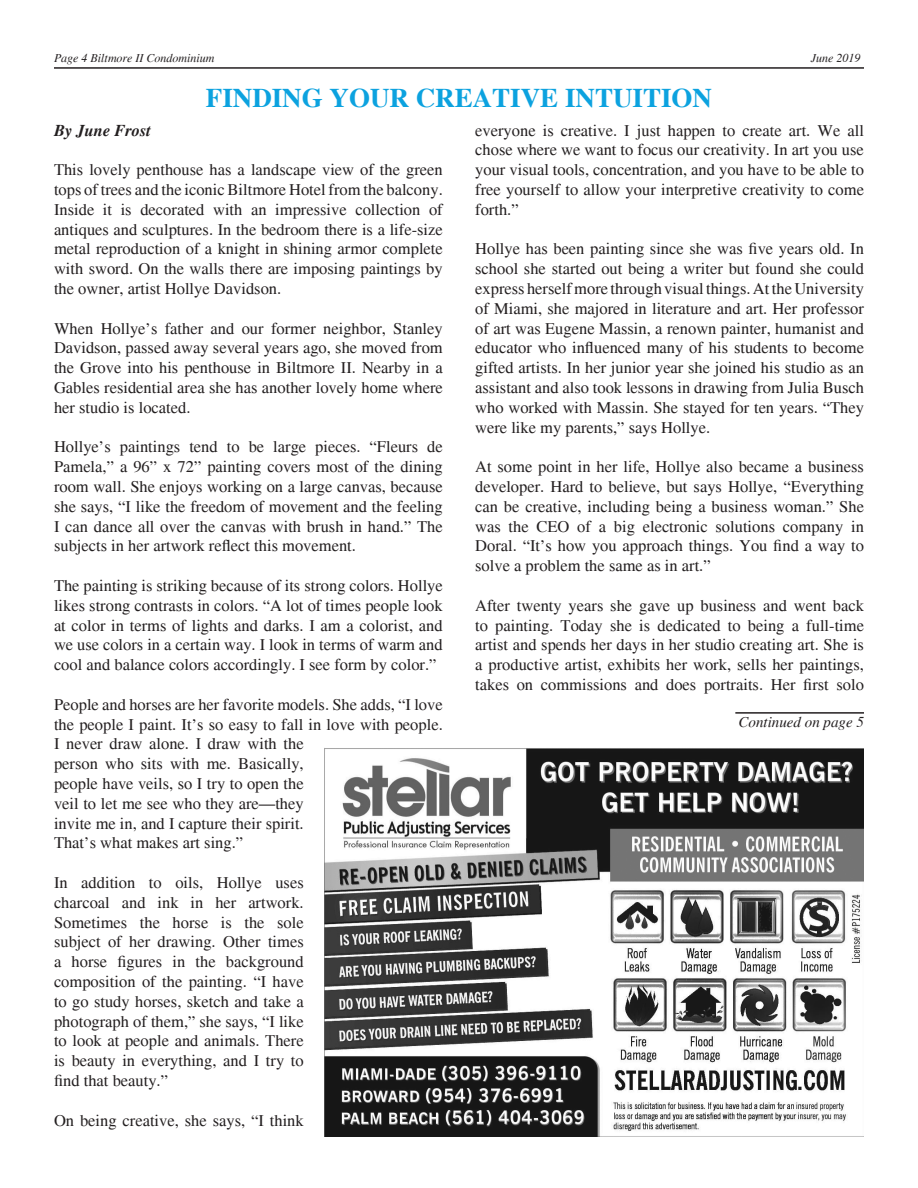
<style>
.page{position:relative;width:918px;height:1188px;background:#fff}
.page>*{position:absolute;margin:0;border:0;box-sizing:border-box;transform-origin:0 0}
.t1{font:700 27px "Times";color:#0ca2df}
.t2{font:16.5px/19.8px "Times";color:#231f20;text-align:justify}
.t3{font:italic 700 16.5px "Times";color:#231f20}
.t4{font:italic 15px "Times";color:#231f20}
.t5{font:italic 12px "Times";color:#231f20}
</style>
<div class="page">
<img style="left:324px;top:748px;width:540px;height:389px">
<hr style="left:54px;top:67px;width:810px;height:2px;background:#231f20">
<hr style="left:735px;top:712px;width:129px;height:2px;background:#231f20">
<p class="t5" style="left:54px;top:52px;width:162px">Page 4 Biltmore II Condominium</p>
<p class="t5" style="left:811px;top:52px;width:51px">June 2019</p>
<p class="t1" style="left:206px;top:82px;width:508px">FINDING YOUR CREATIVE INTUITION</p>
<p class="t3" style="left:54px;top:121px;width:99px">By June Frost</p>
<p class="t2" style="left:54px;top:160px;width:390px">This lovely penthouse has a landscape view of the green tops of trees and the iconic Biltmore Hotel from the balcony.<br>Inside it is decorated with an impressive collection of antiques and sculptures. In the bedroom there is a life-size metal reproduction of a knight in shining armor complete with sword. On the walls there are imposing paintings by the owner, artist Hollye Davidson.</p>
<p class="t2" style="left:54px;top:318px;width:390px">When Hollye’s father and our former neighbor, Stanley Davidson, passed away several years ago, she moved from the Grove into his penthouse in Biltmore II. Nearby in a Gables residential area she has another lovely home where her studio is located.</p>
<p class="t2" style="left:54px;top:437px;width:390px">Hollye’s paintings tend to be large pieces. “Fleurs de Pamela,” a 96” x 72” painting covers most of the dining room wall. She enjoys working on a large canvas, because she says, “I like the freedom of movement and the feeling I can dance all over the canvas with brush in hand.” The subjects in her artwork reflect this movement.</p>
<p class="t2" style="left:54px;top:576px;width:390px">The painting is striking because of its strong colors. Hollye likes strong contrasts in colors. “A lot of times people look at color in terms of lights and darks. I am a colorist, and we use colors in a certain way. I look in terms of warm and cool and balance colors accordingly. I see form by color.”</p>
<p class="t2" style="left:54px;top:695px;width:390px;text-align:left">People and horses are her favorite models. She adds, “I love the people I paint. It’s so easy to fall in love with people.<br>I never draw alone. I draw with the<br>person who sits with me. Basically,<br>people have veils, so I try to open the<br>veil to let me see who they are—they<br>invite me in, and I capture their spirit.<br>That’s what makes art sing.”</p>
<p class="t2" style="left:54px;top:873px;width:251px">In addition to oils, Hollye uses charcoal and ink in her artwork.<br>Sometimes the horse is the sole subject of her drawing. Other times a horse figures in the background composition of the painting. “I have to go study horses, sketch and take a photograph of them,” she says, “I like to look at people and animals. There is beauty in everything, and I try to find that beauty.”</p>
<p class="t2" style="left:54px;top:1110px;width:251px">On being creative, she says, “I think</p>
<p class="t2" style="left:475px;top:120px;width:390px">everyone is creative. I just happen to create art. We all chose where we want to focus our creativity. In art you use your visual tools, concentration, and you have to be able to free yourself to allow your interpretive creativity to come forth.”</p>
<p class="t2" style="left:475px;top:239px;width:390px">Hollye has been painting since she was five years old. In school she started out being a writer but found she could express herself more through visual things. At the University of Miami, she majored in literature and art. Her professor of art was Eugene Massin, a renown painter, humanist and educator who influenced many of his students to become gifted artists. In her junior year she joined his studio as an assistant and also took lessons in drawing from Julia Busch who worked with Massin. She stayed for ten years. “They were like my parents,” says Hollye.</p>
<p class="t2" style="left:475px;top:457px;width:390px">At some point in her life, Hollye also became a business developer. Hard to believe, but says Hollye, “Everything can be creative, including being a business woman.” She was the CEO of a big electronic solutions company in Doral. “It’s how you approach things. You find a way to solve a problem the same as in art.”</p>
<p class="t2" style="left:475px;top:596px;width:390px">After twenty years she gave up business and went back to painting. Today she is dedicated to being a full-time artist and spends her days in her studio creating art. She is a productive artist, exhibits her work, sells her paintings, takes on commissions and does portraits. Her first solo</p>
<p class="t4" style="left:739px;top:713px;width:127px">Continued on page 5</p>
</div>
